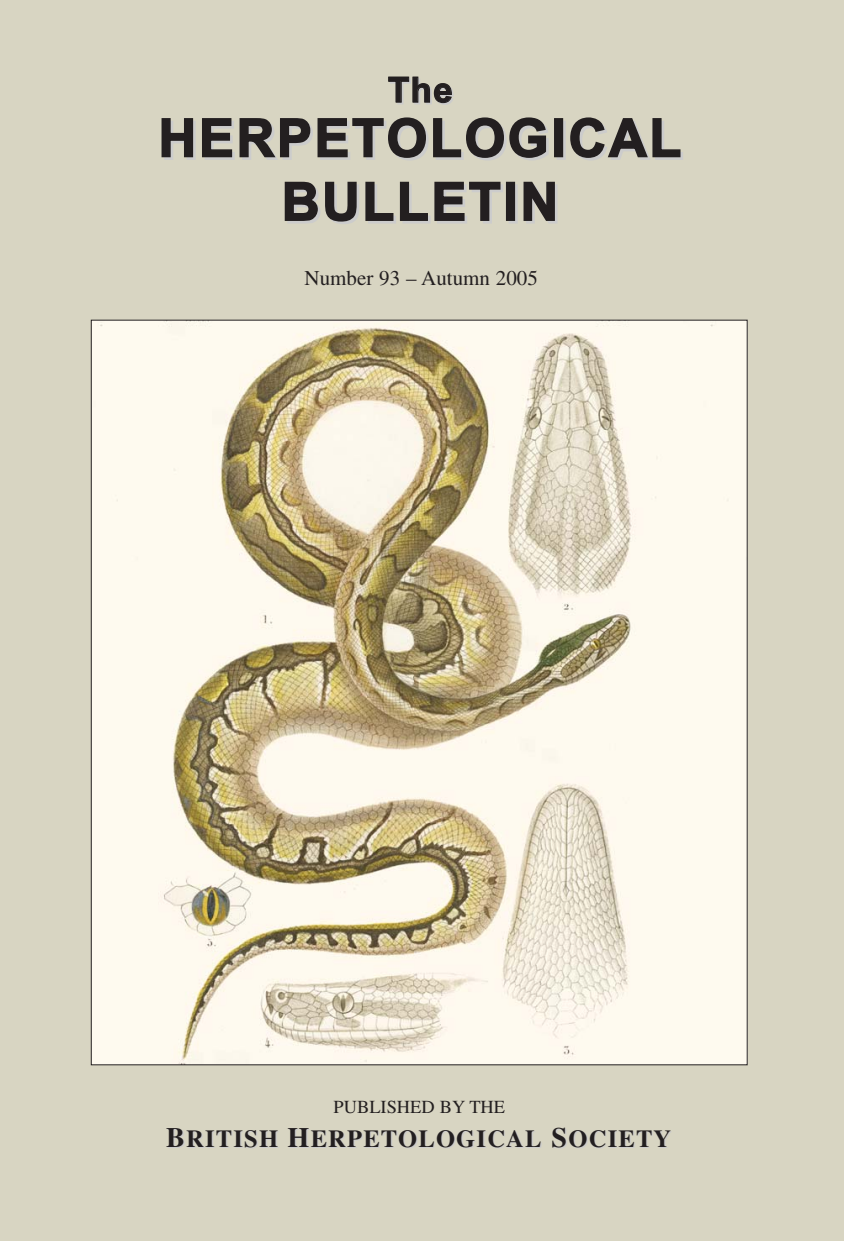
<style>
.page{position:relative;width:844px;height:1241px;background:#fff}
.page>*{position:absolute;margin:0;border:0;box-sizing:border-box;transform-origin:0 0}
.t1{font:700 52.5px/63.7px "Arial";letter-spacing:.05em;color:#231f20;text-align:center}
.t2{font:700 35px "Arial";color:#231f20}
.t3{font:700 24.5px "Times";letter-spacing:.05em;color:#231f20}
.t4{font:21px "Times";color:#231f20}
.t5{font:18.38px "Times";color:#231f20}
.s1{font-size:28px}
.s2{color:#ccc}
</style>
<div class="page">
<div style="left:0;top:1px;width:843px;height:1239px;background:#d8d5c2"></div>
<img style="left:93px;top:322px;width:652px;height:740px">
<h2 class="t2" style="left:388px;top:77px;width:66px">The</h2>
<h1 class="t1" style="left:158px;top:111px;width:524px">HERPETOLOGICAL<br>BULLETIN</h1>
<p class="t4" style="left:304px;top:270px;width:235px">Number 93 – Autumn 2005</p>
<p class="t5" style="left:333px;top:1099px;width:173px">PUBLISHED BY THE</p>
<p class="t3" style="left:166px;top:1129px;width:506px"><span class="s1">B</span>RITISH <span class="s1">H</span>ERPET<span class="s2">OLOGICAL</span> <span class="s1">S</span>OCIETY</p>
</div>
